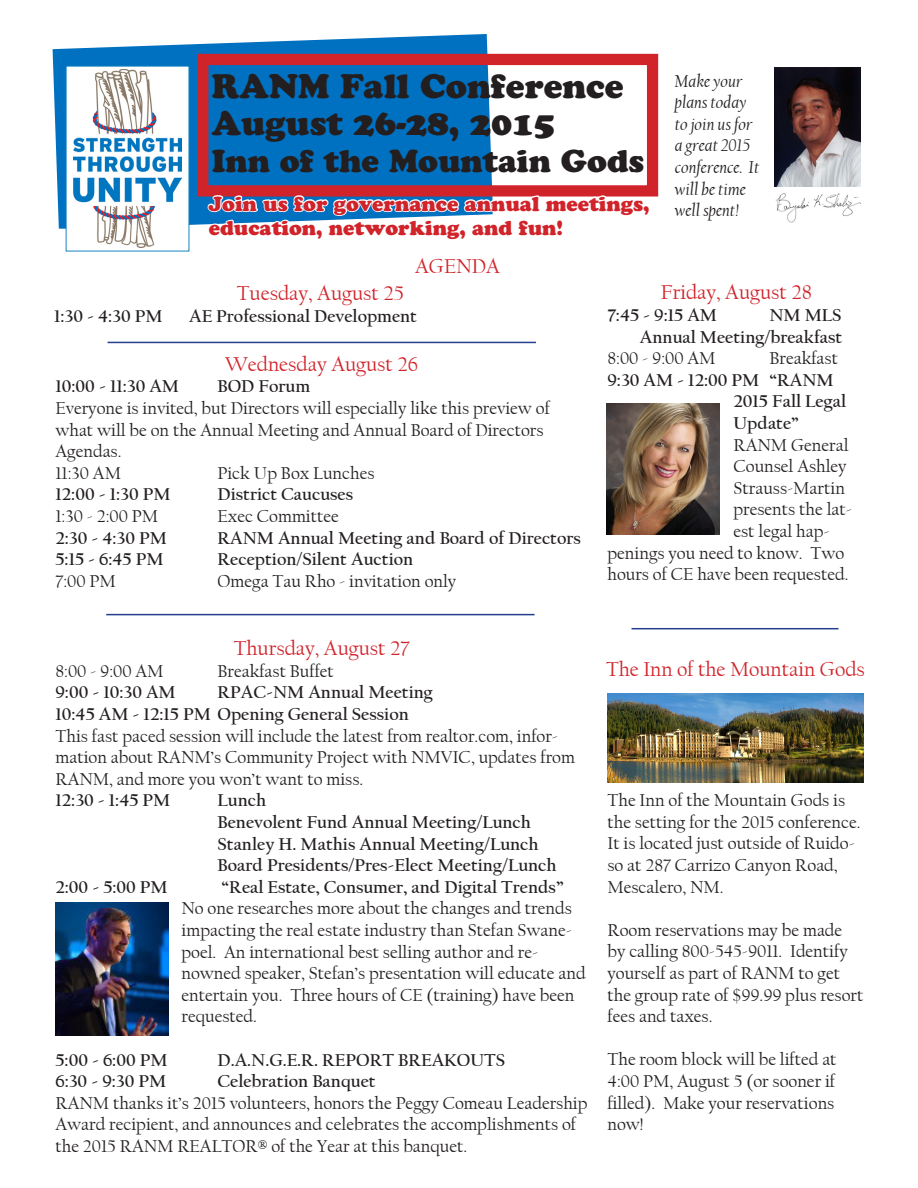
<style>
.page{position:relative;width:918px;height:1188px;background:#fff}
.page>*{position:absolute;margin:0;border:0;box-sizing:border-box;transform-origin:0 0}
.t1{font:33.75px "Cooper Black Std";color:#231f20}
.t2{font:31.5px "Cooper Black Std";color:#231f20}
.t3{font:21px "Californian FB";color:#d1232a}
.t4{font:20.25px "Cooper Black Std";color:#d1232a}
.t5{font:18px/21.6px "Californian FB";color:#231f20}
.t6{font:700 18px/21.6px "Californian FB";color:#231f20}
.t7{font:italic 18px/21.6px "Californian FB";color:#231f20}
</style>
<div class="page">
<svg style="left:53px;top:43px;width:153px;height:186px;background:#2786c9"></svg>
<div style="left:66px;top:66px;width:123px;height:185px;background:#fff"></div>
<img style="left:73px;top:69px;width:109px;height:178px">
<div style="left:197px;top:54px;width:461px;height:143px;border:11px solid #d1232a"></div>
<svg style="left:206px;top:34px;width:445px;height:310px"></svg>
<img style="left:775px;top:68px;width:86px;height:118px">
<img style="left:775px;top:193px;width:86px;height:29px">
<img style="left:56px;top:902px;width:113px;height:134px">
<img style="left:606px;top:403px;width:113px;height:132px">
<img style="left:608px;top:694px;width:256px;height:88px">
<hr style="left:106px;top:614px;width:429px;height:1px;background:#253f8e">
<hr style="left:632px;top:628px;width:206px;height:1px;background:#253f8e">
<hr style="left:108px;top:342px;width:428px;height:1px;background:#253f8e">
<p class="t1" style="left:212px;top:66px;width:413px">RANM Fall Conference</p>
<p class="t1" style="left:212px;top:103px;width:345px">August 26-28, 2015</p>
<p class="t2" style="left:212px;top:142px;width:434px">Inn of the Mountain Gods</p>
<p class="t4" style="left:209px;top:191px;width:442px">Join us for governance annual meetings,</p>
<p class="t4" style="left:209px;top:216px;width:356px">education, networking, and fun!</p>
<p class="t3" style="left:415px;top:255px;width:86px">AGENDA</p>
<p class="t7" style="left:675px;top:70px;width:86px">Make your plans today to join us for a great 2015 conference. It will be time well spent!</p>
<p class="t3" style="left:237px;top:281px;width:169px">Tuesday, August 25</p>
<p class="t6" style="left:54px;top:305px;width:110px">1:30 - 4:30 PM</p>
<p class="t6" style="left:189px;top:305px;width:230px">AE Professional Development</p>
<p class="t3" style="left:225px;top:352px;width:195px">Wednesday August 26</p>
<p class="t6" style="left:56px;top:376px;width:125px">10:00 - 11:30 AM</p>
<p class="t6" style="left:218px;top:376px;width:94px">BOD Forum</p>
<p class="t5" style="left:56px;top:398px;width:496px">Everyone is invited, but Directors will especially like this preview of what will be on the Annual Meeting and Annual Board of Directors<br>Agendas.</p>
<p class="t5" style="left:56px;top:462px;width:67px">11:30 AM</p>
<p class="t5" style="left:218px;top:462px;width:159px">Pick Up Box Lunches</p>
<p class="t6" style="left:56px;top:484px;width:117px">12:00 - 1:30 PM</p>
<p class="t6" style="left:218px;top:484px;width:137px">District Caucuses</p>
<p class="t5" style="left:56px;top:506px;width:104px">1:30 - 2:00 PM</p>
<p class="t5" style="left:218px;top:506px;width:123px">Exec Committee</p>
<p class="t6" style="left:56px;top:527px;width:113px">2:30 - 4:30 PM</p>
<p class="t6" style="left:218px;top:527px;width:365px">RANM Annual Meeting and Board of Directors</p>
<p class="t6" style="left:56px;top:549px;width:110px">5:15 - 6:45 PM</p>
<p class="t6" style="left:218px;top:549px;width:197px">Reception/Silent Auction</p>
<p class="t5" style="left:56px;top:570px;width:62px">7:00 PM</p>
<p class="t5" style="left:218px;top:570px;width:240px">Omega Tau Rho - invitation only</p>
<p class="t3" style="left:661px;top:281px;width:153px">Friday, August 28</p>
<p class="t6" style="left:608px;top:304px;width:111px">7:45 - 9:15 AM</p>
<p class="t6" style="left:770px;top:304px;width:74px">NM MLS</p>
<p class="t6" style="left:640px;top:326px;width:204px">Annual Meeting/breakfast</p>
<p class="t5" style="left:608px;top:348px;width:110px">8:00 - 9:00 AM</p>
<p class="t5" style="left:770px;top:348px;width:70px">Breakfast</p>
<p class="t6" style="left:608px;top:369px;width:228px">9:30 AM - 12:00 PM “RANM</p>
<p class="t6" style="left:734px;top:391px;width:114px">2015 Fall Legal<br>Update”</p>
<p class="t5" style="left:734px;top:434px;width:120px">RANM General<br>Counsel Ashley<br>Strauss-Martin presents the lat&shy;est legal hap-</p>
<p class="t5" style="left:608px;top:542px;width:243px">penings you need to know. Two hours of CE have been requested.</p>
<p class="t3" style="left:234px;top:637px;width:178px">Thursday, August 27</p>
<p class="t5" style="left:56px;top:660px;width:110px">8:00 - 9:00 AM</p>
<p class="t5" style="left:218px;top:660px;width:118px">Breakfast Buffet</p>
<p class="t6" style="left:56px;top:682px;width:122px">9:00 - 10:30 AM</p>
<p class="t6" style="left:218px;top:682px;width:217px">RPAC-NM Annual Meeting</p>
<p class="t6" style="left:56px;top:704px;width:355px">10:45 AM - 12:15 PM Opening General Session</p>
<p class="t5" style="left:56px;top:725px;width:521px">This fast paced session will include the latest from realtor.com, infor&shy;mation about RANM’s Community Project with NMVIC, updates from<br>RANM, and more you won’t want to miss.</p>
<p class="t6" style="left:56px;top:790px;width:116px">12:30 - 1:45 PM</p>
<p class="t6" style="left:218px;top:790px;width:50px">Lunch</p>
<p class="t6" style="left:218px;top:812px;width:315px">Benevolent Fund Annual Meeting/Lunch</p>
<p class="t6" style="left:218px;top:833px;width:323px">Stanley H. Mathis Annual Meeting/Lunch</p>
<p class="t6" style="left:218px;top:855px;width:341px">Board Presidents/Pres-Elect Meeting/Lunch</p>
<p class="t6" style="left:56px;top:876px;width:114px">2:00 - 5:00 PM</p>
<p class="t6" style="left:222px;top:876px;width:344px">“Real Estate, Consumer, and Digital Trends”</p>
<p class="t5" style="left:182px;top:898px;width:406px">No one researches more about the changes and trends impacting the real estate industry than Stefan Swane&shy;poel. An international best selling author and re&shy;nowned speaker, Stefan’s presentation will educate and entertain you. Three hours of CE (training) have been requested.</p>
<p class="t6" style="left:56px;top:1049px;width:114px">5:00 - 6:00 PM</p>
<p class="t6" style="left:218px;top:1049px;width:289px">D.A.N.G.E.R. REPORT BREAKOUTS</p>
<p class="t6" style="left:56px;top:1071px;width:112px">6:30 - 9:30 PM</p>
<p class="t6" style="left:218px;top:1071px;width:160px">Celebration Banquet</p>
<p class="t5" style="left:56px;top:1092px;width:534px">RANM thanks it’s 2015 volunteers, honors the Peggy Comeau Leadership<br>Award recipient, and announces and celebrates the accomplishments of the 2015 RANM REALTOR® of the Year at this banquet.</p>
<p class="t3" style="left:606px;top:658px;width:260px">The Inn of the Mountain Gods</p>
<p class="t5" style="left:608px;top:790px;width:255px">The Inn of the Mountain Gods is the setting for the 2015 conference.<br>It is located just outside of Ruido&shy;so at 287 Carrizo Canyon Road,<br>Mescalero, NM.</p>
<p class="t5" style="left:608px;top:919px;width:257px">Room reservations may be made by calling 800-545-9011. Identify yourself as part of RANM to get the group rate of $99.99 plus resort fees and taxes.</p>
<p class="t5" style="left:608px;top:1049px;width:231px">The room block will be lifted at<br>4:00 PM, August 5 (or sooner if filled). Make your reservations now!</p>
</div>
